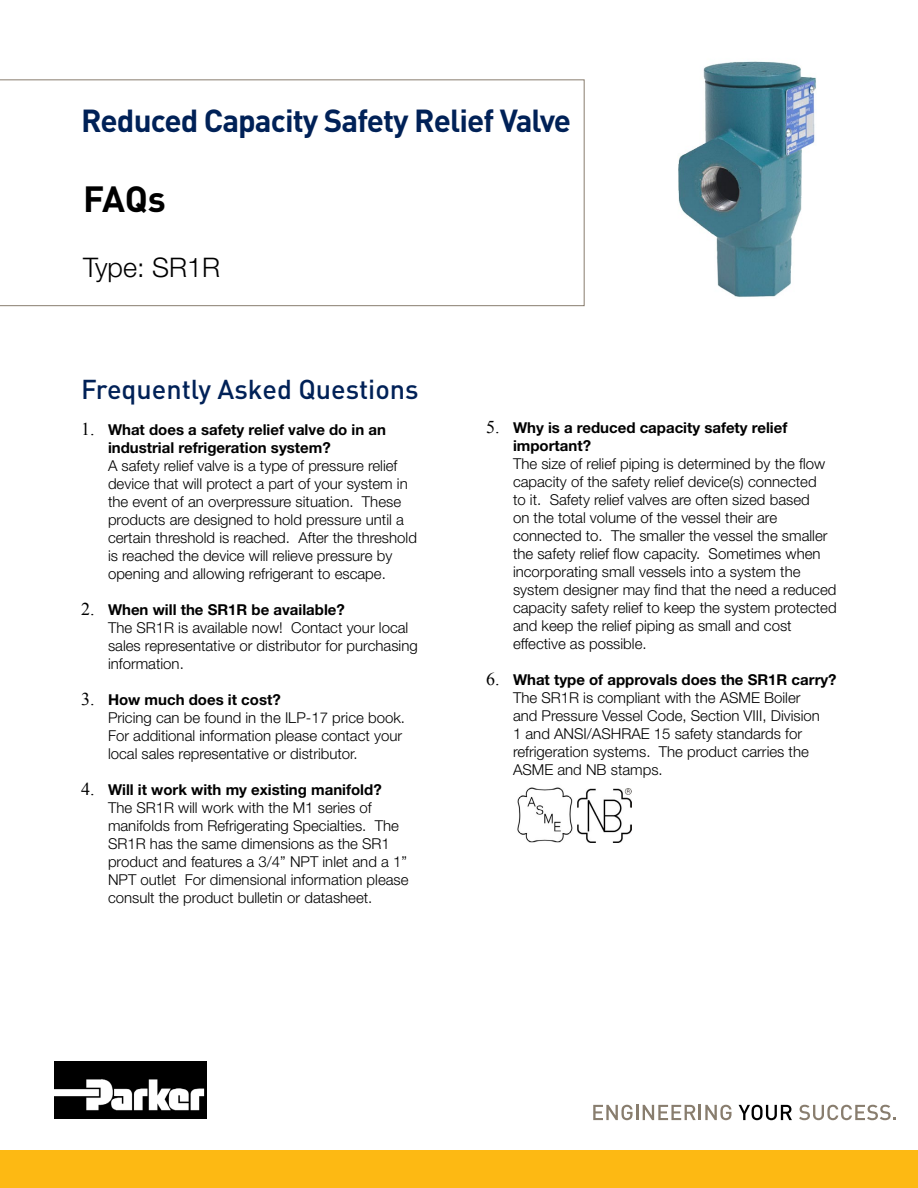
<style>
.page{position:relative;width:918px;height:1188px;background:#fff}
.page>*{position:absolute;margin:0;border:0;box-sizing:border-box;transform-origin:0 0}
.t1{font:700 36px "DINOT";color:#000}
.t2{font:700 31.5px "DINOT";letter-spacing:-.03em;color:#002157}
.t3{font:500 27px "DINOT";color:#002157}
.t4{font:300 27px "Helvetica Neue LT Std";color:#000}
.t5{font:300 15px/18px "Helvetica Neue LT Std";color:#000}
.t6{font:700 15px/18px "Helvetica Neue LT Std";color:#000}
.s1{font-family:"Times New Roman";font-weight:400;font-size:18px}
.s2{font-weight:700}
</style>
<div class="page">
<div style="left:0;top:1150px;width:918px;height:38px;background:#fdb913"></div>
<img style="left:54px;top:1062px;width:152px;height:57px">
<svg style="left:593px;top:1105px;width:139px;height:15px"></svg>
<svg style="left:739px;top:1105px;width:53px;height:15px"></svg>
<svg style="left:799px;top:1105px;width:97px;height:15px"></svg>
<svg style="left:0;top:79px;width:585px;height:227px"></svg>
<img style="left:678px;top:61px;width:138px;height:236px">
<img style="left:517px;top:787px;width:61px;height:56px">
<img style="left:578px;top:789px;width:54px;height:54px">
<h2 class="t2" style="left:81px;top:99px;width:492px">Reduced Capacity Safety Relief Valve</h2>
<h1 class="t1" style="left:83px;top:175px;width:84px">FAQs</h1>
<h3 class="t4" style="left:83px;top:251px;width:139px">Type: SR1R</h3>
<h3 class="t3" style="left:81px;top:371px;width:339px">Frequently Asked Questions</h3>
<p class="t6" style="left:108px;top:420px;width:280px;text-indent:-27px"><span class="s1">1.</span> What does a safety relief valve do in an industrial refrigeration system?</p>
<p class="t5" style="left:108px;top:456px;width:310px">A safety relief valve is a type of pressure relief device that will protect a part of your system in the event of an overpressure situation. These products are designed to hold pressure until a certain threshold is reached. After the threshold is reached the device will relieve pressure by opening and allowing refrigerant to escape.</p>
<p class="t5" style="left:108px;top:600px;width:311px;text-indent:-27px"><span class="s1">2.</span> <span class="s2">When will the SR1R be available?<br></span>The SR1R is available now! Contact your local sales representative or distributor for purchasing information.</p>
<p class="t5" style="left:108px;top:690px;width:299px;text-indent:-27px"><span class="s1">3.</span> <span class="s2">How much does it cost?<br></span>Pricing can be found in the ILP-17 price book.<br>For additional information please contact your local sales representative or distributor.</p>
<p class="t5" style="left:108px;top:780px;width:302px;text-indent:-27px"><span class="s1">4.</span> <span class="s2">Will it work with my existing manifold?<br></span>The SR1R will work with the M1 series of manifolds from Refrigerating Specialties. The SR1R has the same dimensions as the SR1 product and features a 3/4” NPT inlet and a 1” NPT outlet For dimensional information please consult the product bulletin or datasheet.</p>
<p class="t6" style="left:513px;top:418px;width:276px;text-indent:-27px"><span class="s1">5.</span> Why is a reduced capacity safety relief important?</p>
<p class="t5" style="left:513px;top:454px;width:325px">The size of relief piping is determined by the flow capacity of the safety relief device(s) connected<br>to it. Safety relief valves are often sized based<br>on the total volume of the vessel their are connected to. The smaller the vessel the smaller the safety relief flow capacity. Sometimes when incorporating small vessels into a system the system designer may find that the need a reduced capacity safety relief to keep the system protected and keep the relief piping as small and cost effective as possible.</p>
<p class="t5" style="left:513px;top:670px;width:325px;text-indent:-27px"><span class="s1">6.</span> <span class="s2">What type of approvals does the SR1R carry?<br></span>The SR1R is compliant with the ASME Boiler<br>and Pressure Vessel Code, Section VIII, Division<br>1 and ANSI/ASHRAE 15 safety standards for refrigeration systems. The product carries the ASME and NB stamps.</p>
</div>
